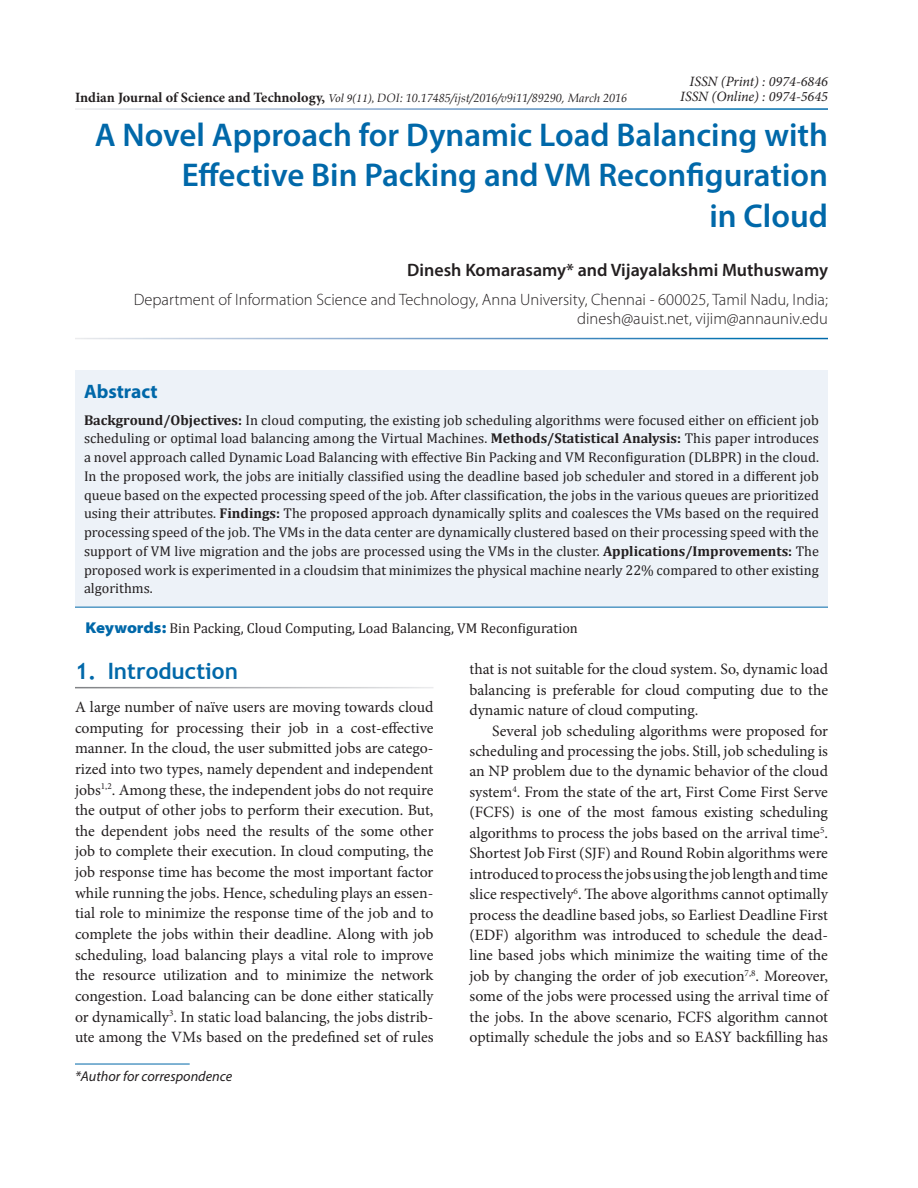
<style>
.page{position:relative;width:918px;height:1188px;background:#fff}
.page>*{position:absolute;margin:0;border:0;box-sizing:border-box;transform-origin:0 0}
.AT{font:600 33px/40.5px "Myriad Pro";color:#0068a9;text-align:right}
.t1{font:700 22.5px "Trebuchet MS";color:#0068a9}
.Abs_Head{font:700 19.5px "Myriad Pro";color:#0068a9}
.Author{font:600 18px "Myriad Pro";color:#231f20}
.Affiliation{font:300 16.5px/19.5px "Myriad Pro";color:#231f20;text-align:right}
.Text{font:15.75px/20.7px "Minion Pro";letter-spacing:-.005em;color:#231f20;text-align:justify}
.Text_Ind{font:15.75px/20.4px "Minion Pro";color:#231f20;text-align:justify}
.Abs_Text1{font:14.25px/18.8px "Cambria";color:#231f20;text-align:justify}
.Keyword{font:14.25px "Cambria";color:#231f20}
.t2{font:italic 14.25px "Minion Pro";color:#231f20}
.Footnote1{font:italic 14.25px "Myriad Pro";color:#231f20}
.t3{font:italic 12px "Book Antiqua";color:#231f20}
.s1{font-family:"Minion Pro";font-weight:700;font-style:normal;font-size:14.25px}
.s2{font-family:"Minion Pro"}
.s3{font-weight:700}
.s4{font-family:"Myriad Pro";font-weight:900;font-stretch:semi-expanded;font-size:15.75px;color:#0068a9}
</style>
<div class="page">
<div style="left:75px;top:370px;width:753px;height:237px;background:#edf2f8"></div>
<hr style="left:75px;top:607px;width:753px;height:1px;background:#0068a9">
<hr style="left:75px;top:1064px;width:115px;height:1px;background:#0068a9">
<p class="t3" style="left:75px;top:89px;width:554px"><span class="s1">Indian Journal of Science and Technology,</span> <span class="s2">Vol 9(11),</span> DOI: 10.17485/ijst/2016/v9i11/89290, March 2016</p>
<p class="t2" style="left:690px;top:72px;width:140px">ISSN (Print) : 0974-6846</p>
<p class="t2" style="left:680px;top:87px;width:149px">ISSN (Online) : 0974-5645</p>
<p class="AT" style="left:95px;top:114px;width:735px">A Novel Approach for Dynamic Load Balancing with<br>Effective Bin Packing and VM Reconfiguration<br>in Cloud</p>
<p class="Author" style="left:407px;top:259px;width:422px">Dinesh Komarasamy* and Vijayalakshmi Muthuswamy</p>
<p class="Affiliation" style="left:134px;top:289px;width:696px">Department of Information Science and Technology, Anna University, Chennai - 600025, Tamil Nadu, India; dinesh@auist.net, vijim@annauniv.edu</p>
<p class="Abs_Head" style="left:84px;top:379px;width:75px">Abstract</p>
<p class="Abs_Text1" style="left:84px;top:410px;width:737px"><span class="s3">Background/Objectives:</span> In cloud computing, the existing job scheduling algorithms were focused either on efficient job scheduling or optimal load balancing among the Virtual Machines. <span class="s3">Methods/Statistical Analysis:</span> This paper introduces a novel approach called Dynamic Load Balancing with effective Bin Packing and VM Reconfiguration (DLBPR) in the cloud.<br>In the proposed work, the jobs are initially classified using the deadline based job scheduler and stored in a different job queue based on the expected processing speed of the job. After classification, the jobs in the various queues are prioritized using their attributes. <span class="s3">Findings:</span> The proposed approach dynamically splits and coalesces the VMs based on the required processing speed of the job. The VMs in the data center are dynamically clustered based on their processing speed with the support of VM live migration and the jobs are processed using the VMs in the cluster. <span class="s3">Applications/Improvements:</span> The proposed work is experimented in a cloudsim that minimizes the physical machine nearly 22% compared to other existing algorithms.</p>
<p class="Keyword" style="left:86px;top:620px;width:494px"><span class="s4">Keywords:</span> Bin Packing, Cloud Computing, Load Balancing, VM Reconfiguration</p>
<h1 class="t1" style="left:75px;top:657px;width:164px">1. Introduction</h1>
<p class="Text" style="left:75px;top:697px;width:360px">A large number of naïve users are moving towards cloud computing for processing their job in a cost-effective manner. In the cloud, the user submitted jobs are catego&shy;rized into two types, namely dependent and independent jobs<sup>1,2</sup>. Among these, the independent jobs do not require the output of other jobs to perform their execution. But, the dependent jobs need the results of the some other job to complete their execution. In cloud computing, the job response time has become the most important factor while running the jobs. Hence, scheduling plays an essen&shy;tial role to minimize the response time of the job and to complete the jobs within their deadline. Along with job scheduling, load balancing plays a vital role to improve the resource utilization and to minimize the network congestion. Load balancing can be done either statically or dynamically<sup>3</sup>. In static load balancing, the jobs distrib&shy;ute among the VMs based on the predefined set of rules</p>
<p class="Text" style="left:470px;top:659px;width:360px">that is not suitable for the cloud system. So, dynamic load balancing is preferable for cloud computing due to the dynamic nature of cloud computing.</p>
<p class="Text_Ind" style="left:470px;top:720px;width:360px;text-indent:22px">Several job scheduling algorithms were proposed for scheduling and processing the jobs. Still, job scheduling is an NP problem due to the dynamic behavior of the cloud system<sup>4</sup>. From the state of the art, First Come First Serve (FCFS) is one of the most famous existing scheduling algorithms to process the jobs based on the arrival time<sup>5</sup>.<br>Shortest Job First (SJF) and Round Robin algorithms were introduced to process the jobs using the job length and time slice respectively<sup>6</sup>. The above algorithms cannot optimally process the deadline based jobs, so Earliest Deadline First (EDF) algorithm was introduced to schedule the dead&shy;line based jobs which minimize the waiting time of the job by changing the order of job execution<sup>7,8</sup>. Moreover, some of the jobs were processed using the arrival time of the jobs. In the above scenario, FCFS algorithm cannot optimally schedule the jobs and so EASY backfilling has</p>
<p class="Footnote1" style="left:75px;top:1067px;width:159px">*Author for correspondence</p>
</div>
